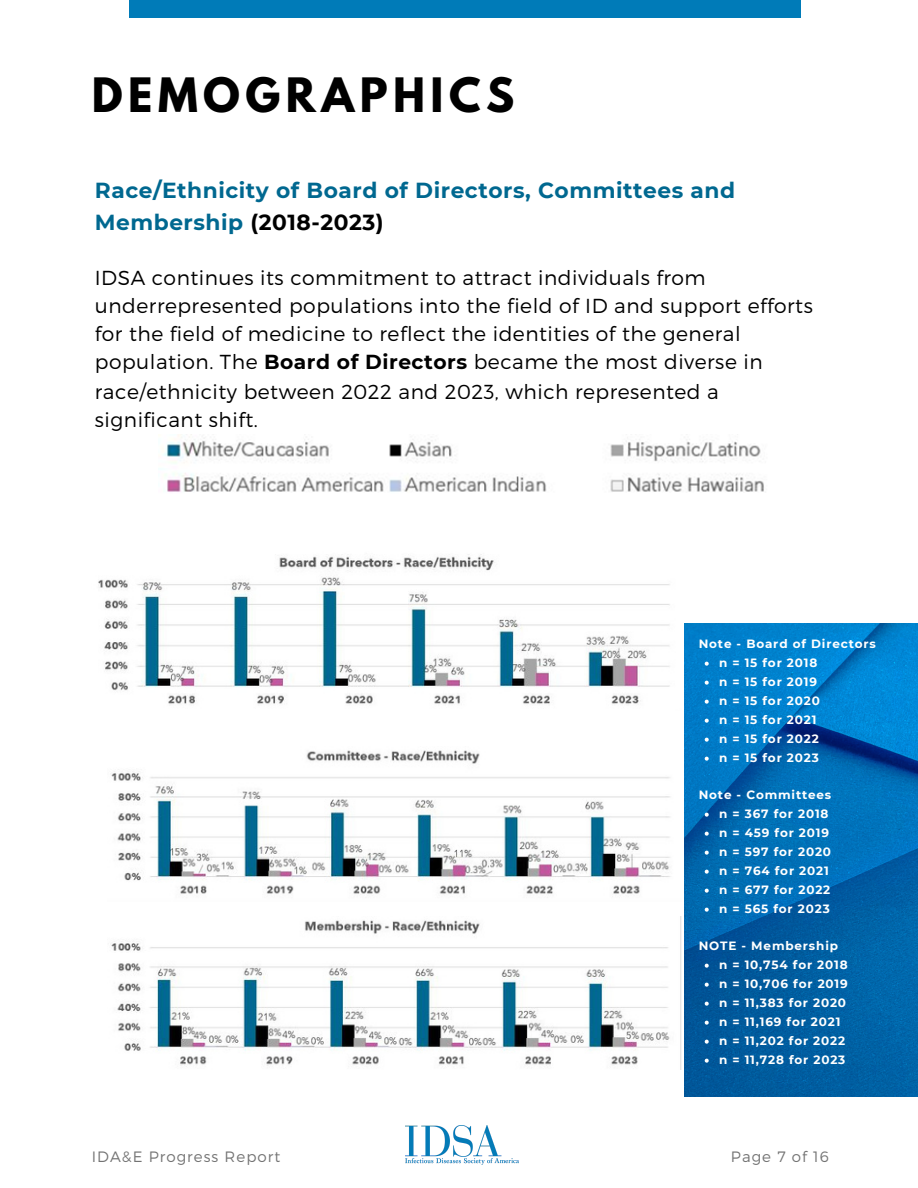
<style>
.page{position:relative;width:918px;height:1188px;background:#fff}
.page>*{position:absolute;margin:0;border:0;box-sizing:border-box;transform-origin:0 0}
.t1{font:700 42px "League Spartan";letter-spacing:.13em;color:#000}
.t2{font:700 21.75px/31.5px "Montserrat";letter-spacing:.025em;color:#006890}
.t3{font:300 20.25px/28.3px "Montserrat";letter-spacing:.025em;color:#000}
.t4{font:300 15px "Montserrat";letter-spacing:.07em;color:#737373}
.t5{font:700 12px "Montserrat";letter-spacing:.07em;color:#fff}
.s1{color:#000}
.s2{font-weight:700}
</style>
<div class="page">
<img style="left:406px;top:1125px;width:112px;height:39px">
<div style="left:129px;top:0;width:672px;height:18px;background:#007bb8"></div>
<img style="left:163px;top:434px;width:601px;height:58px">
<img style="left:685px;top:624px;width:233px;height:472px">
<img style="left:98px;top:554px;width:572px;height:150px">
<img style="left:111px;top:750px;width:560px;height:144px">
<img style="left:111px;top:917px;width:571px;height:153px">
<svg style="left:705px;top:662px;width:4px;height:4px"></svg>
<svg style="left:705px;top:681px;width:4px;height:4px"></svg>
<svg style="left:705px;top:700px;width:4px;height:4px"></svg>
<svg style="left:705px;top:719px;width:4px;height:4px"></svg>
<svg style="left:705px;top:738px;width:4px;height:4px"></svg>
<svg style="left:705px;top:757px;width:4px;height:4px"></svg>
<svg style="left:705px;top:813px;width:4px;height:4px"></svg>
<svg style="left:705px;top:832px;width:4px;height:4px"></svg>
<svg style="left:705px;top:851px;width:4px;height:4px"></svg>
<svg style="left:705px;top:870px;width:4px;height:4px"></svg>
<svg style="left:705px;top:889px;width:4px;height:4px"></svg>
<svg style="left:705px;top:908px;width:4px;height:4px"></svg>
<svg style="left:705px;top:964px;width:4px;height:4px"></svg>
<svg style="left:705px;top:983px;width:4px;height:4px"></svg>
<svg style="left:705px;top:1002px;width:4px;height:4px"></svg>
<svg style="left:705px;top:1021px;width:4px;height:4px"></svg>
<svg style="left:705px;top:1040px;width:4px;height:4px"></svg>
<svg style="left:705px;top:1059px;width:4px;height:4px"></svg>
<p class="t1" style="left:92px;top:74px;width:424px">DEMOGRAPHICS</p>
<p class="t2" style="left:95px;top:175px;width:642px">Race/Ethnicity of Board of Directors, Committees and<br>Membership <span class="s1">(2018-2023)</span></p>
<p class="t3" style="left:95px;top:262px;width:720px">IDSA continues its commitment to attract individuals from underrepresented populations into the field of ID and support efforts for the field of medicine to reflect the identities of the general population. The <span class="s2">Board of Directors</span> became the most diverse in race/ethnicity between 2022 and 2023, which represented a significant shift.</p>
<p class="t5" style="left:699px;top:636px;width:179px">Note - Board of Directors</p>
<p class="t5" style="left:719px;top:655px;width:100px">n = 15 for 2018</p>
<p class="t5" style="left:719px;top:674px;width:99px">n = 15 for 2019</p>
<p class="t5" style="left:719px;top:693px;width:102px">n = 15 for 2020</p>
<p class="t5" style="left:719px;top:712px;width:99px">n = 15 for 2021</p>
<p class="t5" style="left:719px;top:731px;width:101px">n = 15 for 2022</p>
<p class="t5" style="left:719px;top:750px;width:101px">n = 15 for 2023</p>
<p class="t5" style="left:699px;top:787px;width:134px">Note - Committees</p>
<p class="t5" style="left:719px;top:806px;width:111px">n = 367 for 2018</p>
<p class="t5" style="left:719px;top:825px;width:111px">n = 459 for 2019</p>
<p class="t5" style="left:719px;top:844px;width:114px">n = 597 for 2020</p>
<p class="t5" style="left:719px;top:863px;width:111px">n = 764 for 2021</p>
<p class="t5" style="left:719px;top:882px;width:113px">n = 677 for 2022</p>
<p class="t5" style="left:719px;top:901px;width:112px">n = 565 for 2023</p>
<p class="t5" style="left:699px;top:938px;width:141px">NOTE - Membership</p>
<p class="t4" style="left:92px;top:1147px;width:190px">IDA&amp;E Progress Report</p>
<p class="t5" style="left:719px;top:957px;width:130px">n = 10,754 for 2018</p>
<p class="t5" style="left:719px;top:976px;width:130px">n = 10,706 for 2019</p>
<p class="t5" style="left:719px;top:995px;width:128px">n = 11,383 for 2020</p>
<p class="t5" style="left:719px;top:1014px;width:123px">n = 11,169 for 2021</p>
<p class="t5" style="left:719px;top:1033px;width:128px">n = 11,202 for 2022</p>
<p class="t5" style="left:719px;top:1052px;width:128px">n = 11,728 for 2023</p>
<p class="t4" style="left:731px;top:1147px;width:99px">Page 7 of 16</p>
</div>
